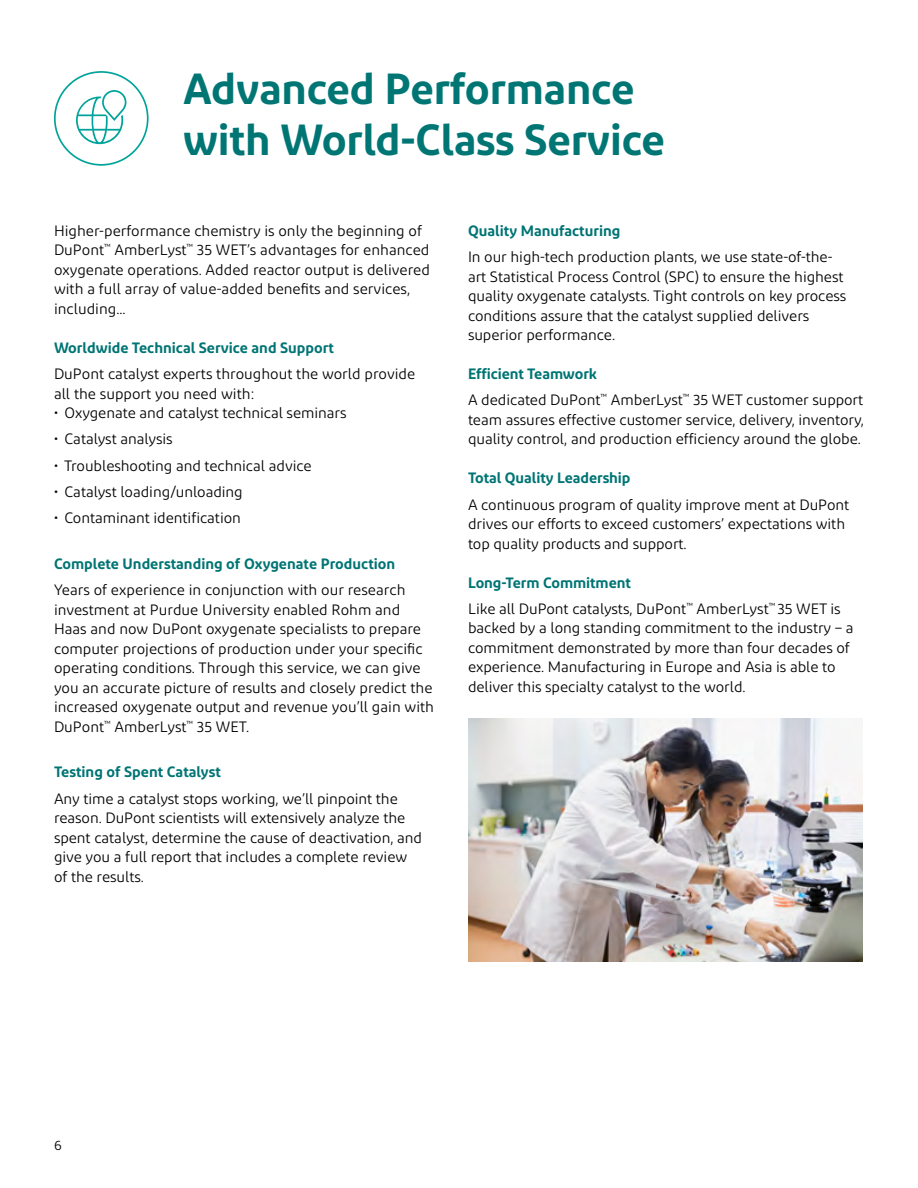
<style>
.page{position:relative;width:918px;height:1188px;background:#fff}
.page>*{position:absolute;margin:0;border:0;box-sizing:border-box;transform-origin:0 0}
.Main_headline{font:600 43.5px/51px "Diodrum";letter-spacing:-.005em;color:#007674}
.Body_text_9_12{font:15px/19.5px "Diodrum";letter-spacing:-.005em;color:#000}
.Body_text_9_12-2{font:600 15px "Diodrum";color:#007474}
.t1{font:13.5px "Diodrum";color:#000}
</style>
<div class="page">
<div style="left:54px;top:71px;width:95px;height:95px;border:2px solid #00a39a;border-radius:50%"></div>
<svg style="left:76px;top:90px;width:50px;height:54px"></svg>
<img style="left:468px;top:718px;width:394px;height:244px">
<p class="Main_headline" style="left:183px;top:62px;width:484px">Advanced Performance with World-Class Service</p>
<p class="Body_text_9_12" style="left:54px;top:221px;width:378px">Higher-performance chemistry is only the beginning of DuPont<sup>™</sup> AmberLyst<sup>™</sup> 35 WET’s advantages for enhanced oxygenate operations. Added reactor output is delivered with a full array of value-added benefits and services, including...</p>
<p class="Body_text_9_12-2" style="left:54px;top:338px;width:282px">Worldwide Technical Service and Support</p>
<p class="Body_text_9_12" style="left:54px;top:364px;width:363px">DuPont catalyst experts throughout the world provide all the support you need with:</p>
<p class="Body_text_9_12" style="left:54px;top:403px;width:294px">• Oxygenate and catalyst technical seminars</p>
<p class="Body_text_9_12" style="left:54px;top:429px;width:120px">• Catalyst analysis</p>
<p class="Body_text_9_12" style="left:54px;top:455px;width:259px">• Troubleshooting and technical advice</p>
<p class="Body_text_9_12" style="left:54px;top:482px;width:190px">• Catalyst loading/unloading</p>
<p class="Body_text_9_12" style="left:54px;top:508px;width:188px">• Contaminant identification</p>
<p class="Body_text_9_12-2" style="left:54px;top:554px;width:343px">Complete Understanding of Oxygenate Production</p>
<p class="Body_text_9_12" style="left:54px;top:580px;width:382px">Years of experience in conjunction with our research investment at Purdue University enabled Rohm and Haas and now DuPont oxygenate specialists to prepare computer projections of production under your specific operating conditions. Through this service, we can give you an accurate picture of results and closely predict the increased oxygenate output and revenue you’ll gain with DuPont<sup>™</sup> AmberLyst<sup>™</sup> 35 WET.</p>
<p class="Body_text_9_12-2" style="left:54px;top:762px;width:168px">Testing of Spent Catalyst</p>
<p class="Body_text_9_12" style="left:54px;top:788px;width:370px">Any time a catalyst stops working, we’ll pinpoint the reason. DuPont scientists will extensively analyze the spent catalyst, determine the cause of deactivation, and give you a full report that includes a complete review of the results.</p>
<p class="Body_text_9_12-2" style="left:468px;top:221px;width:154px">Quality Manufacturing</p>
<p class="Body_text_9_12" style="left:468px;top:247px;width:380px">In our high-tech production plants, we use state-of-the&shy;art Statistical Process Control (SPC) to ensure the highest quality oxygenate catalysts. Tight controls on key process conditions assure that the catalyst supplied delivers superior performance.</p>
<p class="Body_text_9_12-2" style="left:468px;top:364px;width:131px">Efficient Teamwork</p>
<p class="Body_text_9_12" style="left:468px;top:390px;width:397px;text-align:justify">A dedicated DuPont<sup>™</sup> AmberLyst<sup>™</sup> 35 WET customer support team assures effective customer service, delivery, inventory, quality control, and production efficiency around the globe.</p>
<p class="Body_text_9_12-2" style="left:468px;top:468px;width:164px">Total Quality Leadership</p>
<p class="Body_text_9_12" style="left:468px;top:494px;width:383px">A continuous program of quality improve ment at DuPont drives our efforts to exceed customers’ expectations with top quality products and support.</p>
<p class="Body_text_9_12-2" style="left:468px;top:573px;width:164px">Long-Term Commitment</p>
<p class="Body_text_9_12" style="left:468px;top:599px;width:387px">Like all DuPont catalysts, DuPont<sup>™</sup> AmberLyst<sup>™</sup> 35 WET is backed by a long standing commitment to the industry – a commitment demonstrated by more than four decades of experience. Manufacturing in Europe and Asia is able to deliver this specialty catalyst to the world.</p>
<p class="t1" style="left:54px;top:1137px;width:9px">6</p>
</div>
